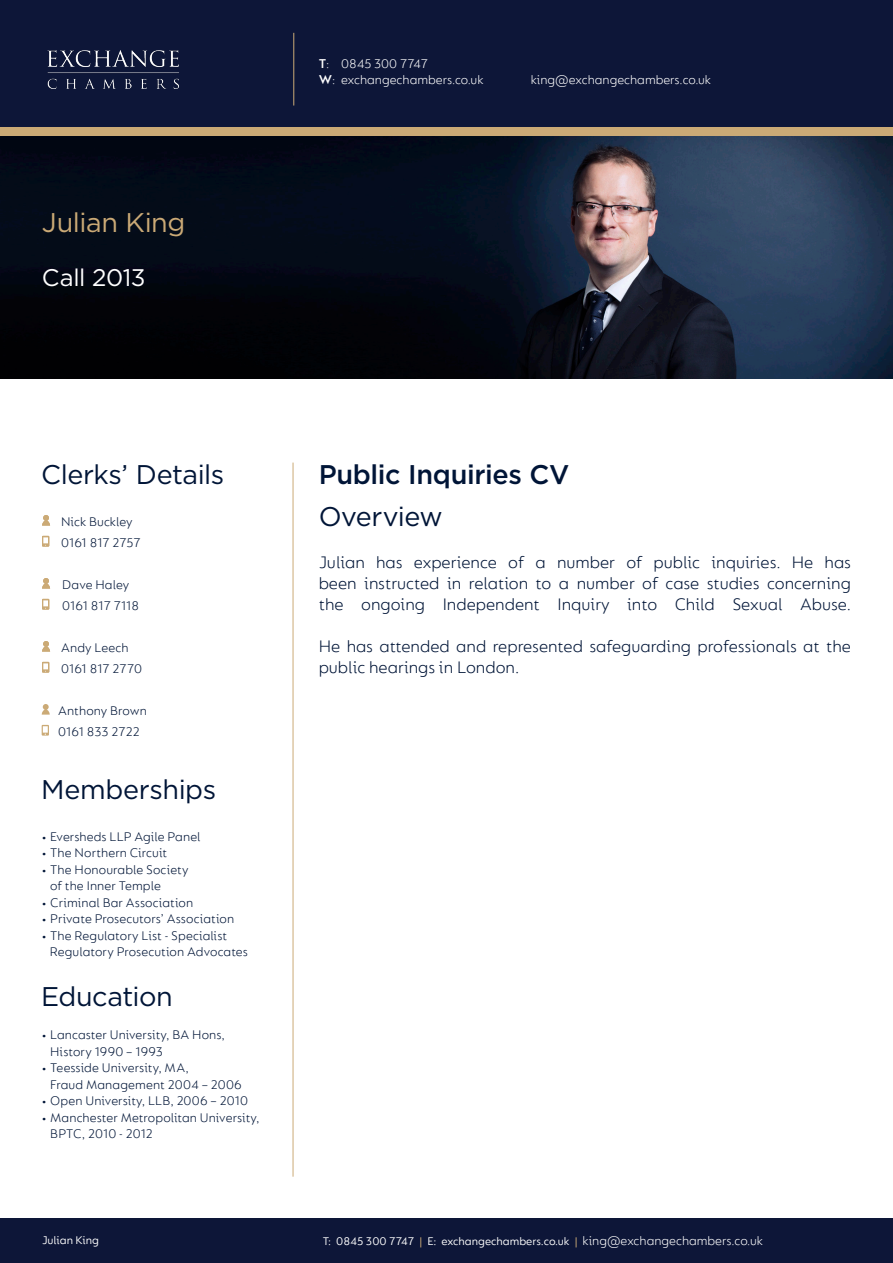
<style>
.page{position:relative;width:893px;height:1263px;background:#fff}
.page>*{position:absolute;margin:0;border:0;box-sizing:border-box;transform-origin:0 0}
.t1{font:27px "Gotham";letter-spacing:-.015em;color:#001537}
.t2{font:500 27px "Gotham";letter-spacing:-.015em;color:#001537}
.t3{font:27px "Gotham";letter-spacing:-.015em;color:#cbaa76}
.t4{font:24px "Gotham";letter-spacing:-.02em;color:#fff}
.t5{font:300 18px/21px "FS Lucas";color:#001537;text-align:justify}
.t6{font:300 13.5px/16.5px "FS Lucas";letter-spacing:.005em;color:#001537}
.t7{font:300 13.5px/16.2px "FS Lucas";color:#fff}
.t8{font:12px "FS Lucas";color:#fff}
.s1{font-weight:600}
.s2{color:#cbaa76}
</style>
<div class="page">
<div style="left:0;top:64px;width:893px;height:72px;background:#cbaa76"></div>
<div style="left:0;top:0;width:893px;height:127px;background:#0d1638"></div>
<div style="left:0;top:1219px;width:893px;height:44px;background:#0d1638"></div>
<img style="left:47px;top:50px;width:132px;height:39px">
<hr style="left:293px;top:33px;width:1px;height:73px;background:#cbaa76">
<hr style="left:293px;top:463px;width:1px;height:714px;background:#cbaa76">
<img style="left:0;top:136px;width:893px;height:242px">
<svg style="left:42px;top:536px;width:7px;height:11px"></svg>
<svg style="left:42px;top:599px;width:7px;height:11px"></svg>
<svg style="left:42px;top:662px;width:7px;height:11px"></svg>
<svg style="left:42px;top:515px;width:8px;height:11px"></svg>
<svg style="left:42px;top:578px;width:8px;height:11px"></svg>
<svg style="left:42px;top:641px;width:8px;height:11px"></svg>
<svg style="left:42px;top:725px;width:7px;height:11px"></svg>
<svg style="left:42px;top:704px;width:8px;height:11px"></svg>
<p class="t3" style="left:42px;top:205px;width:145px">Julian King</p>
<p class="t4" style="left:42px;top:262px;width:105px">Call 2013</p>
<p class="t7" style="left:319px;top:55px;width:166px"><span class="s1">T</span>: 0845 300 7747<br><span class="s1">W</span>: exchangechambers.co.uk</p>
<p class="t7" style="left:531px;top:71px;width:182px">king@exchangechambers.co.uk</p>
<p class="t1" style="left:41px;top:457px;width:184px">Clerks’ Details</p>
<p class="t6" style="left:61px;top:513px;width:73px">Nick Buckley</p>
<p class="t6" style="left:61px;top:534px;width:81px">0161 817 2757</p>
<p class="t6" style="left:62px;top:573px;width:78px;line-height:21px">Dave Haley<br>0161 817 7118</p>
<p class="t6" style="left:61px;top:636px;width:82px;line-height:21px">Andy Leech<br>0161 817 2770</p>
<p class="t6" style="left:58px;top:699px;width:90px;line-height:21px">Anthony Brown<br>0161 833 2722</p>
<p class="t1" style="left:41px;top:772px;width:176px">Memberships</p>
<p class="t6" style="left:41px;top:828px;width:161px">• Eversheds LLP Agile Panel</p>
<p class="t6" style="left:41px;top:844px;width:127px">• The Northern Circuit</p>
<p class="t6" style="left:50px;top:861px;width:140px;text-indent:-9px">• The Honourable Society of the Inner Temple</p>
<p class="t6" style="left:41px;top:894px;width:154px">• Criminal Bar Association</p>
<p class="t6" style="left:41px;top:910px;width:194px">• Private Prosecutors’ Association</p>
<p class="t6" style="left:41px;top:927px;width:187px">• The Regulatory List - Specialist</p>
<p class="t6" style="left:50px;top:943px;width:200px">Regulatory Prosecution Advocates</p>
<p class="t1" style="left:41px;top:979px;width:133px">Education</p>
<p class="t6" style="left:50px;top:1026px;width:176px;text-indent:-9px">• Lancaster University, BA Hons,<br>History 1990 – 1993</p>
<p class="t6" style="left:50px;top:1059px;width:193px;text-indent:-9px">• Teesside University, MA,<br>Fraud Management 2004 – 2006</p>
<p class="t6" style="left:41px;top:1092px;width:208px">• Open University, LLB, 2006 – 2010</p>
<p class="t6" style="left:50px;top:1109px;width:211px;text-indent:-9px">• Manchester Metropolitan University,<br>BPTC, 2010 - 2012</p>
<p class="t2" style="left:319px;top:456px;width:252px">Public Inquiries CV</p>
<p class="t1" style="left:319px;top:499px;width:126px">Overview</p>
<p class="t5" style="left:319px;top:551px;width:534px">Julian has experience of a number of public inquiries. He has been instructed in relation to a number of case studies concerning the ongoing Independent Inquiry into Child Sexual Abuse.</p>
<p class="t5" style="left:319px;top:635px;width:534px">He has attended and represented safeguarding professionals at the public hearings in London.</p>
<p class="t7" style="left:583px;top:1233px;width:182px">king@exchangechambers.co.uk</p>
<p class="t8" style="left:42px;top:1233px;width:59px">Julian King</p>
<p class="t8" style="left:323px;top:1235px;width:256px">T: 0845 300 7747 <span class="s2">|</span> E: exchangechambers.co.uk <span class="s2">|</span></p>
</div>
